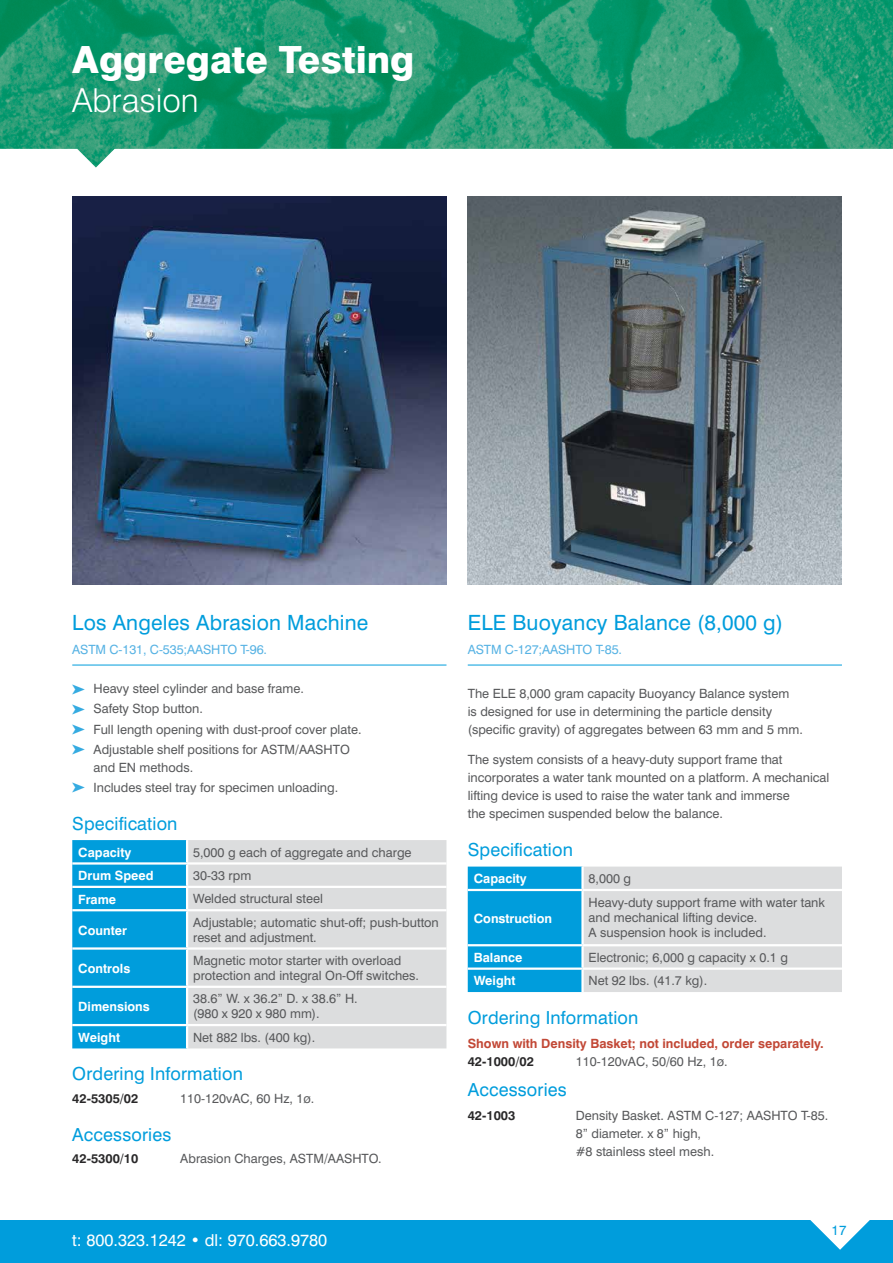
<style>
.page{position:relative;width:893px;height:1263px;background:#fff}
.page>*{position:absolute;margin:0;border:0;box-sizing:border-box;transform-origin:0 0}
.t1{font:800 37.5px "Swiss 721 BT";color:#fff}
.t2{font:300 33px "Swiss 721 BT";color:#fff}
.t3{font:21px "Swiss 721 BT";letter-spacing:.01em;color:#009ddc}
.t4{font:18px "Swiss 721 BT";letter-spacing:.01em;color:#009ddc}
.t5{font:16.5px "Swiss 721 BT";color:#fff}
.t6{font:13.5px "Swiss 721 BT";color:#009ddc}
.t7{font:12.75px/18px "Swiss 721 BT";color:#58595b}
.t8{font:700 12.75px "Swiss 721 BT";color:#fff}
.t9{font:700 12.75px "Swiss 721 BT";color:#c24836}
.t10{font:12.75px "Swiss 721 BT";letter-spacing:-.01em;color:#58b3e4}
.t11{font:700 12.75px "Swiss 721 BT";color:#292829}
</style>
<div class="page">
<div style="left:0;top:1220px;width:893px;height:43px;background:#009ddc"></div>
<svg style="left:810px;top:1220px;width:60px;height:30px"></svg>
<img style="left:0;top:0;width:893px;height:167px">
<hr style="left:72px;top:665px;width:374px;height:1px;background:#009ddc">
<div style="left:72px;top:840px;width:114px;height:208px;background:#009ddc"></div>
<div style="left:188px;top:840px;width:258px;height:208px;background:#dcddde"></div>
<hr style="left:72px;top:862px;width:115px;height:2px;background:#fff">
<hr style="left:187px;top:862px;width:259px;height:2px;background:#fff">
<hr style="left:187px;top:886px;width:259px;height:2px;background:#fff">
<hr style="left:72px;top:886px;width:115px;height:2px;background:#fff">
<hr style="left:72px;top:909px;width:115px;height:2px;background:#fff">
<hr style="left:72px;top:947px;width:115px;height:3px;background:#fff">
<hr style="left:72px;top:986px;width:115px;height:2px;background:#fff">
<hr style="left:72px;top:1024px;width:115px;height:2px;background:#fff">
<hr style="left:187px;top:909px;width:259px;height:2px;background:#fff">
<hr style="left:187px;top:947px;width:259px;height:3px;background:#fff">
<hr style="left:187px;top:986px;width:259px;height:2px;background:#fff">
<hr style="left:187px;top:1024px;width:259px;height:2px;background:#fff">
<hr style="left:468px;top:665px;width:374px;height:1px;background:#009ddc">
<svg style="left:468px;top:866px;width:374px;height:126px;background:#9acadd"></svg>
<hr style="left:581px;top:866px;width:3px;height:23px;background:#fff">
<hr style="left:468px;top:889px;width:115px;height:2px;background:#fff">
<hr style="left:583px;top:889px;width:259px;height:2px;background:#fff">
<hr style="left:581px;top:891px;width:3px;height:53px;background:#fff">
<hr style="left:583px;top:944px;width:259px;height:2px;background:#fff">
<hr style="left:581px;top:946px;width:3px;height:21px;background:#fff">
<hr style="left:581px;top:970px;width:3px;height:22px;background:#fff">
<hr style="left:468px;top:944px;width:115px;height:2px;background:#fff">
<hr style="left:468px;top:967px;width:115px;height:3px;background:#fff">
<hr style="left:583px;top:967px;width:259px;height:3px;background:#fff">
<img style="left:72px;top:196px;width:374px;height:389px">
<img style="left:468px;top:196px;width:374px;height:389px">
<h1 class="t1" style="left:72px;top:36px;width:344px">Aggregate Testing</h1>
<h2 class="t2" style="left:72px;top:80px;width:128px">Abrasion</h2>
<h3 class="t3" style="left:72px;top:609px;width:298px">Los Angeles Abrasion Machine</h3>
<p class="t10" style="left:72px;top:642px;width:196px">ASTM C-131, C-535;AASHTO T-96.</p>
<p class="t7" style="left:94px;top:679px;width:269px;line-height:20.1px">Heavy steel cylinder and base frame.<br>Safety Stop button.<br>Full length opening with dust-proof cover plate.<br>Adjustable shelf positions for ASTM/AASHTO</p>
<p class="t7" style="left:94px;top:757px;width:246px;line-height:20.1px">and EN methods.<br>Includes steel tray for specimen unloading.</p>
<h3 class="t4" style="left:72px;top:812px;width:107px">Specification</h3>
<p class="t8" style="left:78px;top:844px;width:55px">Capacity</p>
<p class="t7" style="left:193px;top:843px;width:220px">5,000 g each of aggregate and charge</p>
<p class="t8" style="left:78px;top:868px;width:77px">Drum Speed</p>
<p class="t7" style="left:193px;top:866px;width:60px">30-33 rpm</p>
<p class="t8" style="left:78px;top:891px;width:39px">Frame</p>
<p class="t7" style="left:193px;top:890px;width:131px">Welded structural steel</p>
<p class="t8" style="left:78px;top:922px;width:50px">Counter</p>
<p class="t7" style="left:193px;top:915px;width:247px;line-height:15px">Adjustable; automatic shut-off; push-button reset and adjustment.</p>
<p class="t8" style="left:78px;top:960px;width:54px">Controls</p>
<p class="t7" style="left:193px;top:953px;width:227px;line-height:15px">Magnetic motor starter with overload protection and integral On-Off switches.</p>
<p class="t8" style="left:78px;top:999px;width:73px">Dimensions</p>
<p class="t7" style="left:193px;top:991px;width:166px;line-height:15px">38.6” W. x 36.2” D. x 38.6” H. (980 x 920 x 980 mm).</p>
<p class="t8" style="left:78px;top:1029px;width:43px">Weight</p>
<p class="t7" style="left:193px;top:1028px;width:124px">Net 882 lbs. (400 kg).</p>
<h3 class="t4" style="left:72px;top:1063px;width:172px">Ordering Information</h3>
<p class="t11" style="left:72px;top:1090px;width:68px">42-5305/02</p>
<p class="t7" style="left:180px;top:1089px;width:136px">110-120vAC, 60 Hz, 1ø.</p>
<h3 class="t4" style="left:72px;top:1123px;width:101px">Accessories</h3>
<p class="t11" style="left:72px;top:1151px;width:68px">42-5300/10</p>
<p class="t7" style="left:180px;top:1149px;width:203px">Abrasion Charges, ASTM/AASHTO.</p>
<p class="t5" style="left:72px;top:1230px;width:257px">t: 800.323.1242 • dl: 970.663.9780</p>
<h3 class="t3" style="left:468px;top:609px;width:317px">ELE Buoyancy Balance (8,000 g)</h3>
<p class="t10" style="left:468px;top:642px;width:156px">ASTM C-127;AASHTO T-85.</p>
<p class="t7" style="left:468px;top:684px;width:337px">The ELE 8,000 gram capacity Buoyancy Balance system<br>is designed for use in determining the particle density (specific gravity) of aggregates between 63 mm and 5 mm.</p>
<p class="t7" style="left:468px;top:751px;width:363px">The system consists of a heavy-duty support frame that incorporates a water tank mounted on a platform. A mechanical lifting device is used to raise the water tank and immerse<br>the specimen suspended below the balance.</p>
<h3 class="t4" style="left:468px;top:839px;width:107px">Specification</h3>
<p class="t8" style="left:474px;top:871px;width:55px">Capacity</p>
<p class="t7" style="left:589px;top:869px;width:44px">8,000 g</p>
<p class="t8" style="left:474px;top:910px;width:80px">Construction</p>
<p class="t7" style="left:589px;top:895px;width:238px;line-height:15px">Heavy-duty support frame with water tank and mechanical lifting device.<br>A suspension hook is included.</p>
<p class="t8" style="left:474px;top:950px;width:50px">Balance</p>
<p class="t7" style="left:589px;top:948px;width:201px">Electronic; 6,000 g capacity x 0.1 g</p>
<p class="t8" style="left:474px;top:973px;width:43px">Weight</p>
<p class="t7" style="left:589px;top:971px;width:120px">Net 92 lbs. (41.7 kg).</p>
<h3 class="t4" style="left:468px;top:1007px;width:172px">Ordering Information</h3>
<p class="t9" style="left:468px;top:1036px;width:358px">Shown with Density Basket; not included, order separately.</p>
<p class="t11" style="left:468px;top:1054px;width:68px">42-1000/02</p>
<p class="t7" style="left:576px;top:1053px;width:153px">110-120vAC, 50/60 Hz, 1ø.</p>
<h3 class="t4" style="left:468px;top:1078px;width:101px">Accessories</h3>
<p class="t11" style="left:468px;top:1108px;width:49px">42-1003</p>
<p class="t7" style="left:576px;top:1107px;width:254px">Density Basket. ASTM C-127; AASHTO T-85.<br>8” diameter. x 8” high,<br>#8 stainless steel mesh.</p>
<p class="t6" style="left:832px;top:1222px;width:16px">17</p>
</div>
